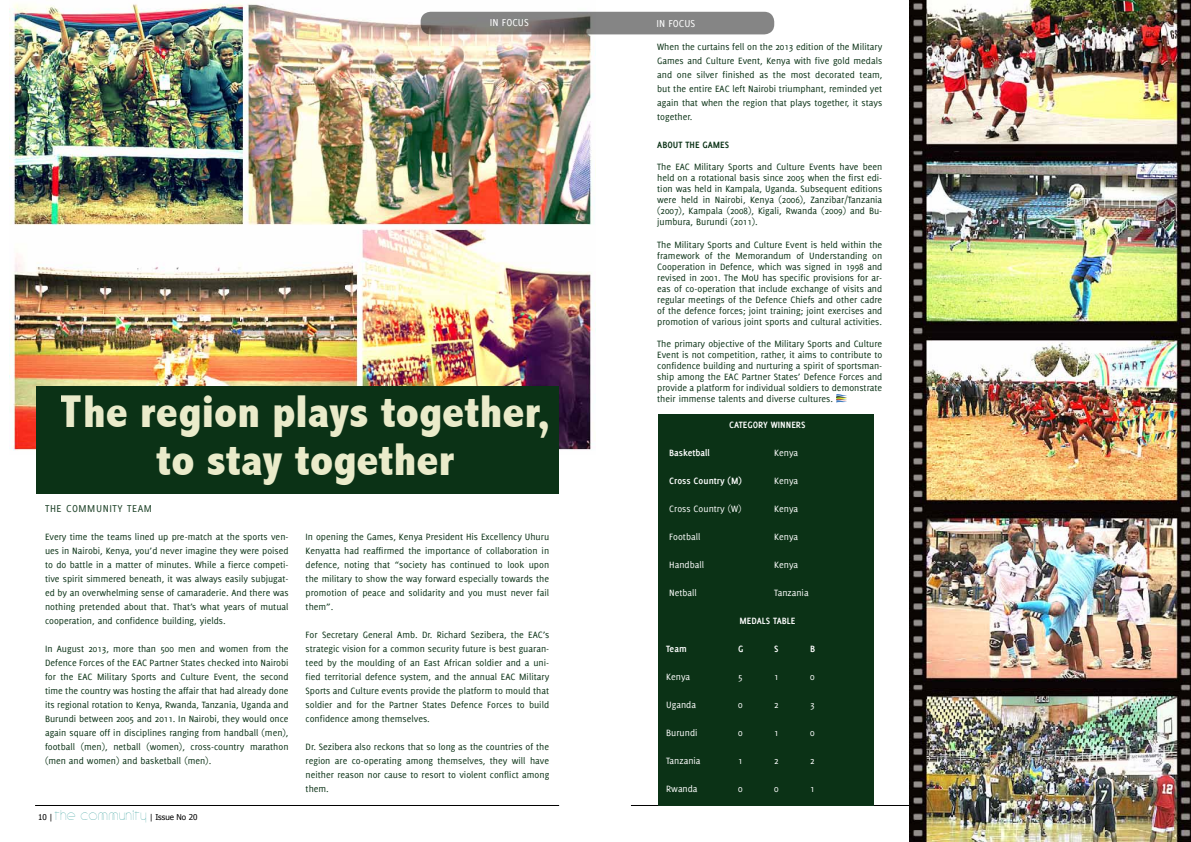
<style>
.page{position:relative;width:1191px;height:842px;background:#fff}
.page>*{position:absolute;margin:0;border:0;box-sizing:border-box;transform-origin:0 0}
.t1{font:800 condensed 46px/48px "Abadi";color:#fffcdb;text-align:center}
.t2{font:11px "Delicious Small Caps";letter-spacing:.05em;color:#0b3216}
.t3{font:11px "Delicious";color:#fff}
.t4{font:10px/14px "Delicious";color:#0b3216;text-align:justify}
.t5{font:10px "Delicious";color:#fff}
.t6{font:700 10px "Delicious";color:#fff}
.t7{font:700 10px "Delicious";color:#0b3216}
.t8{font:8px "Tahoma";color:#000}
.s1{font-family:"Circle D";font-size:15px;color:#028782}
</style>
<div class="page">
<hr style="left:631px;top:805px;width:524px;height:1px;background:#000">
<hr style="left:35px;top:805px;width:524px;height:1px;background:#000">
<div style="left:658px;top:415px;width:215px;height:391px;background:#0b3216"></div>
<img style="left:9px;top:3px;width:586px;height:451px">
<svg style="left:420px;top:12px;width:354px;height:22px;background:#7e7c7b"></svg>
<svg style="left:836px;top:394px;width:11px;height:9px"></svg>
<div style="left:36px;top:386px;width:522px;height:107px;background:#0b3216"></div>
<img style="left:909px;top:153px;width:282px;height:689px">
<img style="left:909px;top:0;width:282px;height:153px">
<p class="t3" style="left:490px;top:16px;width:40px">I N FOCUS</p>
<p class="t3" style="left:656px;top:17px;width:40px">I N FOCUS</p>
<h1 class="t1" style="left:60px;top:388px;width:492px">The region plays together, to stay together</h1>
<p class="t2" style="left:45px;top:502px;width:108px">THE COMMUNITY TEAM</p>
<p class="t4" style="left:45px;top:530px;width:245px">Every time the teams lined up pre-match at the sports ven&shy;ues in Nairobi, Kenya, you’d never imagine they were poised to do battle in a matter of minutes. While a fierce competi&shy;tive spirit simmered beneath, it was always easily subjugat&shy;ed by an overwhelming sense of camaraderie. And there was nothing pretended about that. That’s what years of mutual cooperation, and confidence building, yields.</p>
<p class="t4" style="left:45px;top:642px;width:245px">I n August 2013, more than 500 men and women from the Defence Forces of the EAC Partner States checked into Nairobi for the EAC Military Sports and Culture Event, the second time the country was hosting the affair that had already done its regional rotation to Kenya, Rwanda, Tanzania, Uganda and Burundi between 2005 and 2011. I n Nairobi, they would once again square off in disciplines ranging from handball (men), football (men), netball (women), cross-country marathon (men and women) and basketball (men).</p>
<p class="t8" style="left:38px;top:812px;width:161px">10 | <span class="s1">The cOMMUNITY</span> | Issue No 20</p>
<p class="t4" style="left:306px;top:530px;width:245px">I n opening the Games, Kenya President His Excellency Uhuru Kenyatta had reaffirmed the importance of collaboration in defence, noting that “society has continued to look upon the military to show the way forward especially towards the promotion of peace and solidarity and you must never fail them”.</p>
<p class="t4" style="left:306px;top:628px;width:245px">For Secretary General Amb. Dr. Richard Sezibera, the EAC’s strategic vision for a common security future is best guaran&shy;teed by the moulding of an East African soldier and a uni&shy;fied territorial defence system, and the annual EAC Military Sports and Culture events provide the platform to mould that soldier and for the Partner States Defence Forces to build confidence among themselves.</p>
<p class="t4" style="left:306px;top:740px;width:245px">Dr. Sezibera also reckons that so long as the countries of the region are co-operating among themselves, they will have neither reason nor cause to resort to violent conflict among them.</p>
<p class="t4" style="left:657px;top:40px;width:227px">When the curtains fell on the 2013 edition of the Military Games and Culture Event, Kenya with five gold medals and one silver finished as the most decorated team, but the entire EAC left Nairobi triumphant, reminded yet again that when the region that plays together, it stays together.</p>
<p class="t7" style="left:657px;top:139px;width:73px">ABOUT THE GAMES</p>
<p class="t4" style="left:657px;top:161px;width:227px;line-height:11px">The EAC Military Sports and Culture Events have been held on a rotational basis since 2005 when the first edi&shy;tion was held in Kampala, Uganda. Subsequent editions were held in Nairobi, Kenya (2006), Zanzibar/Tanzania (2007), Kampala (2008), Kigali, Rwanda (2009) and Bu&shy;jumbura, Burundi (2011).</p>
<p class="t4" style="left:657px;top:239px;width:227px;line-height:11px">The Military Sports and Culture Event is held within the framework of the Memorandum of Understanding on Cooperation in Defence, which was signed in 1998 and revised in 2001. The MoU has specific provisions for ar&shy;eas of co-operation that include exchange of visits and regular meetings of the Defence Chiefs and other cadre of the defence forces; joint training; joint exercises and promotion of various joint sports and cultural activities.</p>
<p class="t4" style="left:657px;top:338px;width:227px;line-height:11px">The primary objective of the Military Sports and Culture Event is not competition, rather, it aims to contribute to confidence building and nurturing a spirit of sportsman&shy;ship among the EAC Partner States’ Defence Forces and provide a platform for individual soldiers to demonstrate their immense talents and diverse cultures.</p>
<p class="t6" style="left:729px;top:419px;width:77px">CATEGORY WINNERS</p>
<p class="t6" style="left:669px;top:447px;width:42px">Basketball</p>
<p class="t5" style="left:774px;top:447px;width:25px">Kenya</p>
<p class="t6" style="left:669px;top:475px;width:74px">Cross Country (M)</p>
<p class="t5" style="left:774px;top:475px;width:25px">Kenya</p>
<p class="t5" style="left:669px;top:503px;width:74px">Cross Country (W)</p>
<p class="t5" style="left:774px;top:503px;width:25px">Kenya</p>
<p class="t5" style="left:669px;top:531px;width:33px">Football</p>
<p class="t5" style="left:774px;top:531px;width:25px">Kenya</p>
<p class="t5" style="left:669px;top:559px;width:36px">Handball</p>
<p class="t5" style="left:774px;top:559px;width:25px">Kenya</p>
<p class="t5" style="left:669px;top:587px;width:29px">Netball</p>
<p class="t5" style="left:774px;top:587px;width:36px">Tanzania</p>
<p class="t6" style="left:739px;top:615px;width:57px">MEDALS TABLE</p>
<p class="t6" style="left:666px;top:643px;width:22px">Team</p>
<p class="t6" style="left:738px;top:643px;width:18px">G S</p>
<p class="t6" style="left:810px;top:643px;width:7px">B</p>
<p class="t5" style="left:666px;top:671px;width:25px">Kenya</p>
<p class="t5" style="left:738px;top:671px;width:6px">5</p>
<p class="t5" style="left:774px;top:671px;width:6px">1</p>
<p class="t5" style="left:810px;top:671px;width:6px">0</p>
<p class="t5" style="left:666px;top:699px;width:31px">Uganda</p>
<p class="t5" style="left:738px;top:699px;width:6px">0</p>
<p class="t5" style="left:774px;top:699px;width:6px">2</p>
<p class="t5" style="left:810px;top:699px;width:6px">3</p>
<p class="t5" style="left:666px;top:727px;width:33px">Burundi</p>
<p class="t5" style="left:738px;top:727px;width:6px">0</p>
<p class="t5" style="left:774px;top:727px;width:6px">1</p>
<p class="t5" style="left:810px;top:727px;width:6px">0</p>
<p class="t5" style="left:666px;top:755px;width:36px">Tanzania</p>
<p class="t5" style="left:738px;top:755px;width:6px">1</p>
<p class="t5" style="left:774px;top:755px;width:6px">2</p>
<p class="t5" style="left:810px;top:755px;width:6px">2</p>
<p class="t5" style="left:666px;top:783px;width:33px">Rwanda</p>
<p class="t5" style="left:738px;top:783px;width:6px">0</p>
<p class="t5" style="left:774px;top:783px;width:6px">0</p>
<p class="t5" style="left:810px;top:783px;width:6px">1</p>
</div>
